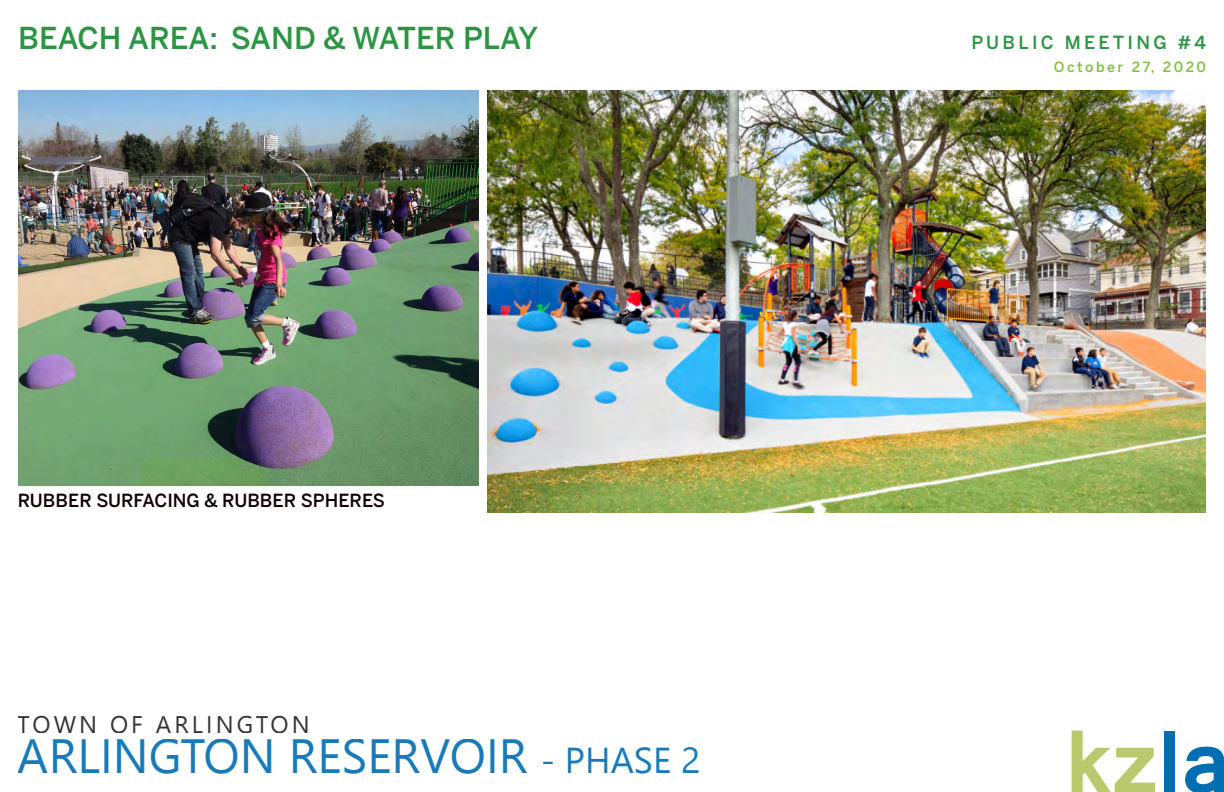
<style>
.page{position:relative;width:1224px;height:792px;background:#fff}
.page>*{position:absolute;margin:0;border:0;box-sizing:border-box;transform-origin:0 0}
.t1{font:700 96px "Vrinda";color:#b9c96c}
.resume_midlevel_titl{font:500 30px "Benton Sans";color:#2b9543}
.toc_big_chapbold36{font:500 18px "Benton Sans";color:#100000}
.resume_midlevel_titl-2{font:500 18px "Benton Sans";letter-spacing:.18em;color:#2b9543}
.resume_midlevel_titl-3{font:500 14px "Benton Sans";letter-spacing:.175em;color:#7ec243}
.s1{color:#006eb3}
</style>
<div class="page">
<img style="left:18px;top:90px;width:461px;height:396px">
<img style="left:488px;top:90px;width:718px;height:423px">
<p class="resume_midlevel_titl" style="left:18px;top:20px;width:522px">BEACH AREA: SAND &amp; WATER PLAY</p>
<p class="resume_midlevel_titl-2" style="left:971px;top:32px;width:236px">PUBLIC MEETING #4</p>
<p class="resume_midlevel_titl-3" style="left:1054px;top:59px;width:154px">October 27, 2020</p>
<p class="toc_big_chapbold36" style="left:18px;top:490px;width:369px">RUBBER SURFACING &amp; RUBBER SPHERES</p>
<h1 class="t1" style="left:1065px;top:698px;width:167px">kz<span class="s1">la</span></h1>
</div>
